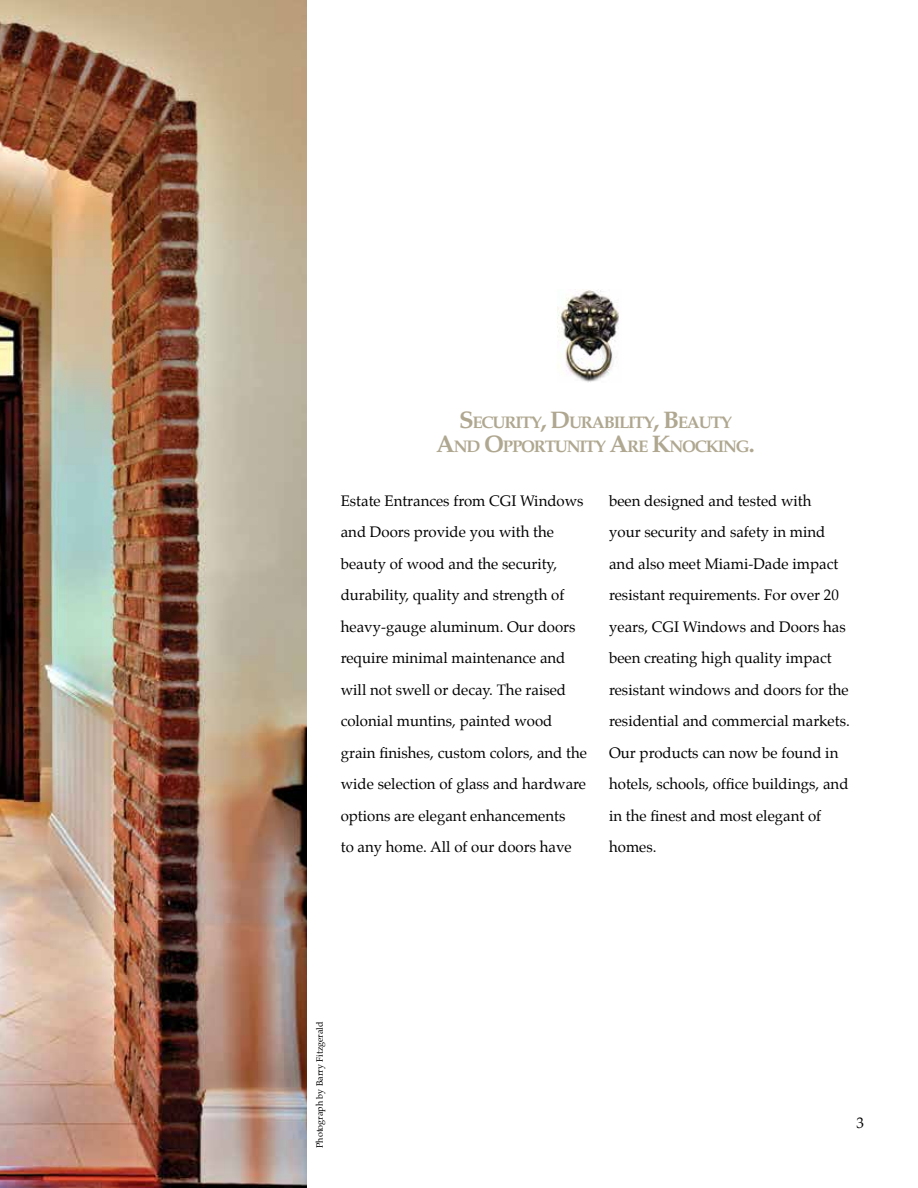
<style>
.page{position:relative;width:918px;height:1188px;background:#fff}
.page>*{position:absolute;margin:0;border:0;box-sizing:border-box;transform-origin:0 0}
.t1{font:700 16.8px/24px "Palatino";letter-spacing:-.07em;color:#afa790;text-align:center}
.t2{font:15px/31.5px "Palatino";color:#000}
.t3{font:9px "Palatino";color:#000}
.s1{font-size:24px}
</style>
<div class="page">
<img style="left:558px;top:289px;width:61px;height:93px">
<img style="left:0;top:0;width:307px;height:1188px">
<p class="t1" style="left:436px;top:410px;width:320px"><span class="s1">S</span>ECURITY<span class="s1">, D</span>URABILITY<span class="s1">, B</span>EAUTY<br><span class="s1">A</span>ND <span class="s1">O</span>PPORTUNITY <span class="s1">A</span>RE <span class="s1">K</span>NOCKING<span class="s1">.</span></p>
<p class="t2" style="left:341px;top:485px;width:248px">Estate Entrances from CGI Windows and Doors provide you with the beauty of wood and the security, durability, quality and strength of heavy-gauge aluminum. Our doors require minimal maintenance and will not swell or decay. The raised colonial muntins, painted wood grain finishes, custom colors, and the wide selection of glass and hardware options are elegant enhancements<br>to any home. All of our doors have</p>
<p class="t2" style="left:609px;top:485px;width:242px">been designed and tested with<br>your security and safety in mind and also meet Miami-Dade impact resistant requirements. For over 20 years, CGI Windows and Doors has been creating high quality impact resistant windows and doors for the residential and commercial markets.<br>Our products can now be found in hotels, schools, office buildings, and in the finest and most elegant of homes.</p>
<p class="t3" style="left:312px;top:1148px;width:128px;rotate:-90deg">Photograph by Barry Fitzgerald</p>
<p class="t2" style="left:856px;top:1107px;width:9px">3</p>
</div>
